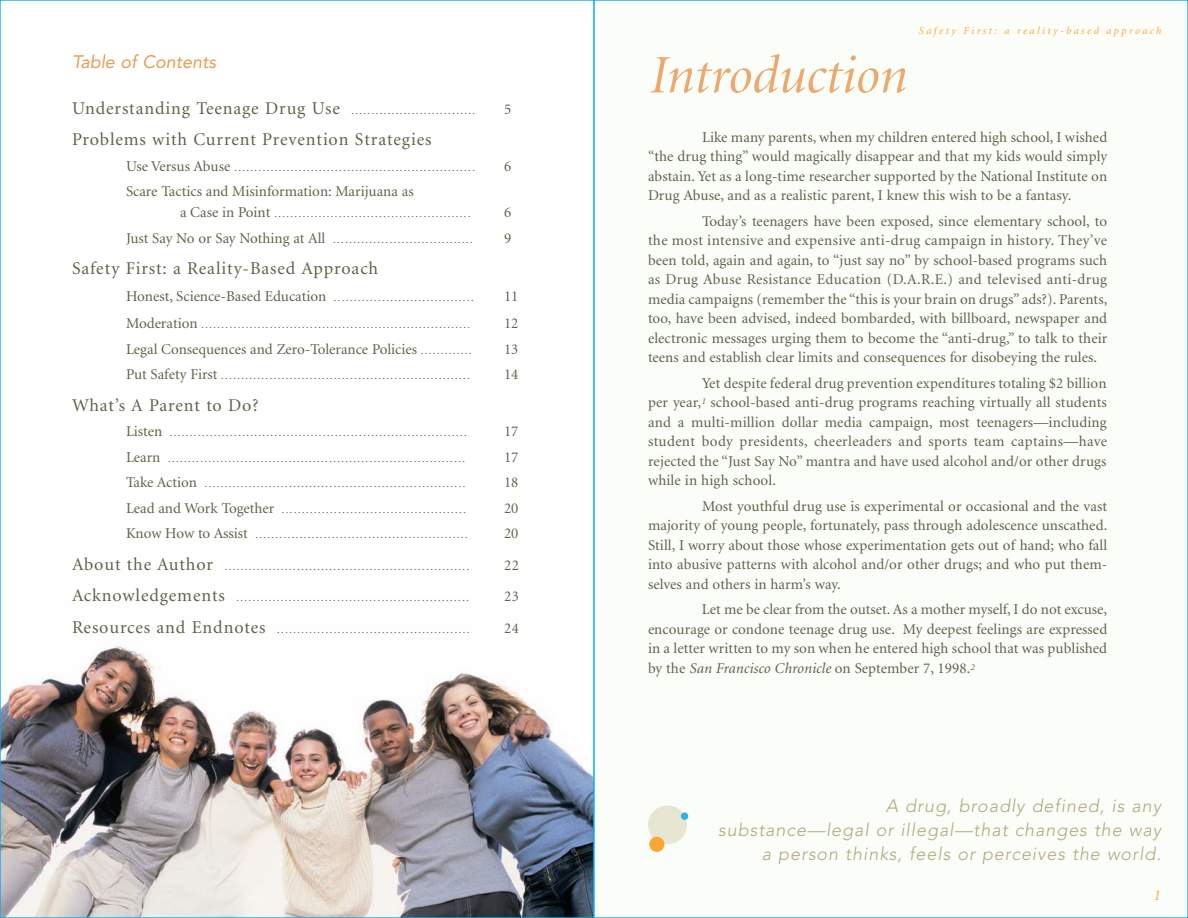
<style>
.page{position:relative;width:1188px;height:918px;background:#fff}
.page>*{position:absolute;margin:0;border:0;box-sizing:border-box;transform-origin:0 0}
.t1{font:italic 54px "Minion Display";color:#eda96d}
.t2{font:italic 300 18px/24px "Avenir";letter-spacing:.05em;color:#b1aa7d;text-align:right}
.t3{font:18px "Minion";letter-spacing:.05em;color:#60614b}
.t4{font:italic 18px "Avenir";color:#e89c57}
.t5{font:15px/19.5px "Minion";letter-spacing:.005em;color:#60614b;text-align:justify}
.t6{font:italic 15px "Minion";color:#faa633}
.t7{font:10.5px "Minion";color:#60614b}
.t8{font:italic 10.5px "Minion";letter-spacing:.235em;color:#faa633}
.s1{font-size:18px}
.s2{font-size:15px}
.s3{font-size:10.5px}
.s4{font-style:italic}
</style>
<div class="page">
<img style="left:2px;top:644px;width:590px;height:272px">
<div style="left:594px;top:0;width:594px;height:918px;background:#fbfdf8"></div>
<div style="left:648px;top:805px;width:39px;height:39px;background:#e7e6d3;border-radius:50%"></div>
<div style="left:649px;top:837px;width:15px;height:15px;background:#faa633;border-radius:50%"></div>
<div style="left:681px;top:812px;width:7px;height:8px;background:#26b6ea;border-radius:50%"></div>
<p class="t4" style="left:72px;top:55px;width:146px">Table of Contents</p>
<p class="t7" style="left:72px;top:106px;width:405px"><span class="s1">Understanding Teenage Drug Use</span> ...............................</p>
<p class="t5" style="left:504px;top:100px;width:9px">5</p>
<p class="t3" style="left:72px;top:132px;width:361px">Problems with Current Prevention Strategies</p>
<p class="t7" style="left:126px;top:163px;width:350px"><span class="s2">Use Versus Abuse</span> ............................................................</p>
<p class="t5" style="left:504px;top:157px;width:9px">6</p>
<p class="t5" style="left:126px;top:183px;width:289px">Scare Tactics and Misinformation: Marijuana as</p>
<p class="t7" style="left:180px;top:210px;width:292px"><span class="s2">aCase in Point</span> .................................................</p>
<p class="t5" style="left:504px;top:204px;width:9px">6</p>
<p class="t7" style="left:126px;top:235px;width:348px"><span class="s2">Just Say No or Say Nothing at All</span> ...................................</p>
<p class="t5" style="left:504px;top:229px;width:9px">9</p>
<p class="t3" style="left:72px;top:261px;width:308px">Safety First: a Reality-Based Approach</p>
<p class="t7" style="left:126px;top:294px;width:349px"><span class="s2">Honest,Science-Based Education</span> ...................................</p>
<p class="t5" style="left:504px;top:288px;width:16px">11</p>
<p class="t7" style="left:126px;top:321px;width:346px"><span class="s2">Moderation</span> ...................................................................</p>
<p class="t5" style="left:504px;top:315px;width:16px">12</p>
<p class="t5" style="left:126px;top:340px;width:347px">Legal Consequences and Zero-Tolerance Policies <span class="s3">.............</span></p>
<p class="t5" style="left:504px;top:340px;width:16px">13</p>
<p class="t7" style="left:126px;top:372px;width:345px"><span class="s2">Put Safety First</span> ..............................................................</p>
<p class="t5" style="left:504px;top:366px;width:16px">14</p>
<p class="t3" style="left:72px;top:398px;width:188px">What’s A Parent to Do?</p>
<p class="t7" style="left:126px;top:429px;width:342px"><span class="s2">Listen</span> ..........................................................................</p>
<p class="t5" style="left:504px;top:423px;width:16px">17</p>
<p class="t7" style="left:126px;top:454px;width:340px"><span class="s2">Learn</span> ..........................................................................</p>
<p class="t5" style="left:504px;top:448px;width:16px">17</p>
<p class="t7" style="left:126px;top:480px;width:341px"><span class="s2">Take Action</span> .................................................................</p>
<p class="t5" style="left:504px;top:474px;width:16px">18</p>
<p class="t7" style="left:126px;top:505px;width:341px"><span class="s2">Lead and Work Together</span> ..............................................</p>
<p class="t5" style="left:504px;top:499px;width:16px">20</p>
<p class="t7" style="left:126px;top:531px;width:343px"><span class="s2">KnowHow to Assist</span> .....................................................</p>
<p class="t5" style="left:504px;top:525px;width:16px">20</p>
<p class="t7" style="left:72px;top:562px;width:399px"><span class="s1">About the Author</span> .............................................................</p>
<p class="t5" style="left:504px;top:556px;width:17px">22</p>
<p class="t7" style="left:72px;top:594px;width:398px"><span class="s1">Acknowledgements</span> ..........................................................</p>
<p class="t5" style="left:504px;top:588px;width:17px">23</p>
<p class="t7" style="left:72px;top:625px;width:399px"><span class="s1">Resources and Endnotes</span> ................................................</p>
<p class="t5" style="left:504px;top:619px;width:17px">24</p>
<p class="t8" style="left:919px;top:27px;width:244px">Safety First: a reality-based approach</p>
<h1 class="t1" style="left:648px;top:54px;width:259px">Introduction</h1>
<p class="t5" style="left:648px;top:128px;width:461px;text-indent:54px">Like many parents, when my children entered high school, I wished “the drug thing” would magically disappear and that my kids would simply abstain. Yet as a long-time researcher supported by the National Institute on Drug Abuse, and as a realistic parent, I knew this wish to be a fantasy.</p>
<p class="t5" style="left:648px;top:212px;width:461px;text-indent:54px">Today’s teenagers have been exposed, since elementary school, to the most intensive and expensive anti-drug campaign in history. They’ve been told, again and again, to “just say no” by school-based programs such as Drug Abuse Resistance Education (D.A.R.E.) and televised anti-drug media campaigns (remember the “this is your brain on drugs” ads?). Parents, too, have been advised, indeed bombarded, with billboard, newspaper and electronic messages urging them to become the “anti-drug,” to talk to their teens and establish clear limits and consequences for disobeying the rules.</p>
<p class="t5" style="left:648px;top:374px;width:461px;text-indent:54px">Yet despite federal drug prevention expenditures totaling $2 billion per year,<sup>1</sup> school-based anti-drug programs reaching virtually all students and a multi-million dollar media campaign, most teenagers—including student body presidents, cheerleaders and sports team captains—have rejected the “Just Say No” mantra and have used alcohol and/or other drugs while in high school.</p>
<p class="t5" style="left:648px;top:497px;width:461px;text-indent:54px">Most youthful drug use is experimental or occasional and the vast majority of young people, fortunately, pass through adolescence unscathed.<br>Still, I worry about those whose experimentation gets out of hand; who fall into abusive patterns with alcohol and/or other drugs; and who put them&shy;selves and others in harm’s way.</p>
<p class="t5" style="left:648px;top:601px;width:461px;text-indent:54px">Let me be clear from the outset. As a mother myself, I do not excuse, encourage or condone teenage drug use. My deepest feelings are expressed in a letter written to my son when he entered high school that was published by the <span class="s4">San Francisco Chronicle</span> on September 7, 1998.<sup>2</sup></p>
<p class="t2" style="left:718px;top:796px;width:444px">A drug, broadly defined, is any<br>substance—legal or illegal—that changes the way a person thinks, feels or perceives the world.</p>
<p class="t6" style="left:1153px;top:889px;width:9px">1</p>
</div>
